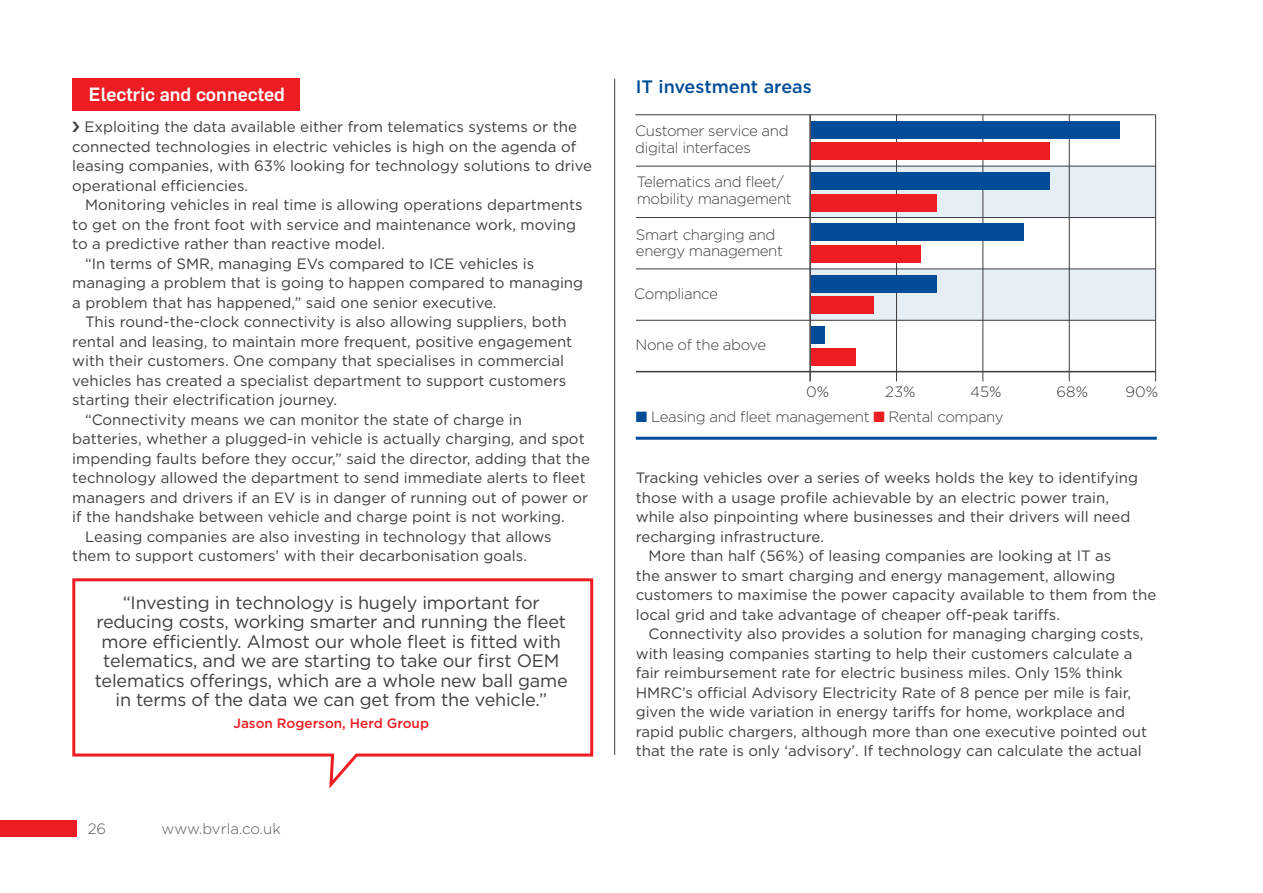
<style>
.page{position:relative;width:1263px;height:893px;background:#fff}
.page>*{position:absolute;margin:0;border:0;box-sizing:border-box;transform-origin:0 0}
.t1{font:500 18.75px "Flama";color:#fff}
.t2{font:18px/19.5px "Gotham";letter-spacing:-.01em;color:#3e3e3f;text-align:center}
.t3{font:500 18px "Gotham";color:#014c98}
.t4{font:15px/19.5px "Gotham";color:#3e3e3f}
.t5{font:300 15px/16.5px "Gotham";letter-spacing:-.025em;color:#3e3e3f}
.t6{font:300 15px "Gotham";color:#57585a}
.t7{font:500 13.5px "Gotham";color:#ee1d23}
.s1{color:#014c98}
.s2{color:#ee1d23}
</style>
<div class="page">
<div style="left:0;top:820px;width:77px;height:17px;background:#ee1d23"></div>
<div style="left:809px;top:166px;width:346px;height:52px;background:#e6eef6"></div>
<div style="left:809px;top:269px;width:346px;height:52px;background:#e6eef6"></div>
<hr style="left:614px;top:79px;width:1px;height:676px;background:#3e3e3f">
<div style="left:72px;top:79px;width:228px;height:32px;background:#ee1d23"></div>
<svg style="left:72px;top:578px;width:522px;height:211px"></svg>
<hr style="left:636px;top:437px;width:521px;height:3px;background:#014c98">
<hr style="left:809px;top:114px;width:2px;height:267px;background:#3e3e3f">
<hr style="left:896px;top:114px;width:1px;height:267px;background:#3e3e3f">
<hr style="left:1155px;top:114px;width:1px;height:267px;background:#3e3e3f">
<hr style="left:982px;top:114px;width:1px;height:267px;background:#3e3e3f">
<hr style="left:1069px;top:114px;width:1px;height:267px;background:#3e3e3f">
<hr style="left:636px;top:269px;width:520px;height:1px;background:#3e3e3f">
<hr style="left:636px;top:320px;width:520px;height:1px;background:#3e3e3f">
<hr style="left:636px;top:217px;width:520px;height:1px;background:#3e3e3f">
<hr style="left:636px;top:166px;width:520px;height:1px;background:#3e3e3f">
<hr style="left:635px;top:114px;width:520px;height:1px;background:#3e3e3f">
<div style="left:811px;top:121px;width:309px;height:17px;background:#014c98"></div>
<div style="left:811px;top:172px;width:239px;height:18px;background:#014c98"></div>
<div style="left:811px;top:224px;width:212px;height:17px;background:#014c98"></div>
<div style="left:811px;top:275px;width:125px;height:17px;background:#014c98"></div>
<div style="left:811px;top:326px;width:13px;height:18px;background:#014c98"></div>
<div style="left:811px;top:142px;width:239px;height:18px;background:#ee1d23"></div>
<div style="left:811px;top:194px;width:125px;height:17px;background:#ee1d23"></div>
<div style="left:811px;top:245px;width:109px;height:18px;background:#ee1d23"></div>
<div style="left:811px;top:297px;width:63px;height:17px;background:#ee1d23"></div>
<div style="left:811px;top:348px;width:44px;height:18px;background:#ee1d23"></div>
<hr style="left:636px;top:371px;width:520px;height:1px;background:#3e3e3f">
<p class="t1" style="left:89px;top:81px;width:197px">Electric and connected</p>
<p class="t4" style="left:72px;top:117px;width:521px;text-indent:12px">Exploiting the data available either from telematics systems or the connected technologies in electric vehicles is high on the agenda of leasing companies, with 63% looking for technology solutions to drive operational efficiencies.</p>
<p class="t4" style="left:72px;top:195px;width:512px;text-indent:13px">Monitoring vehicles in real time is allowing operations departments to get on the front foot with service and maintenance work, moving to a predictive rather than reactive model.</p>
<p class="t4" style="left:72px;top:253px;width:512px;text-indent:13px">“In terms of SMR, managing EVs compared to ICE vehicles is managing a problem that is going to happen compared to managing a problem that has happened,” said one senior executive.</p>
<p class="t4" style="left:72px;top:312px;width:501px;text-indent:13px">This round-the-clock connectivity is also allowing suppliers, both rental and leasing, to maintain more frequent, positive engagement with their customers. One company that specialises in commercial vehicles has created a specialist department to support customers starting their electrification journey.</p>
<p class="t4" style="left:72px;top:409px;width:519px;text-indent:13px">“Connectivity means we can monitor the state of charge in batteries, whether a plugged-in vehicle is actually charging, and spot impending faults before they occur,” said the director, adding that the technology allowed the department to send immediate alerts to fleet managers and drivers if an EV is in danger of running out of power or if the handshake between vehicle and charge point is not working.</p>
<p class="t4" style="left:72px;top:526px;width:481px;text-indent:13px">Leasing companies are also investing in technology that allows them to support customers’ with their decarbonisation goals.</p>
<p class="t2" style="left:95px;top:592px;width:475px">“Investing in technology is hugely important for reducing costs, working smarter and running the fleet more efficiently. Almost our whole fleet is fitted with telematics, and we are starting to take our first OEM telematics offerings, which are a whole new ball game in terms of the data we can get from the vehicle.”</p>
<p class="t7" style="left:233px;top:715px;width:197px">Jason Rogerson, Herd Group</p>
<p class="t6" style="left:88px;top:819px;width:20px">26</p>
<p class="t6" style="left:162px;top:819px;width:121px">www.bvrla.co.uk</p>
<p class="t3" style="left:636px;top:75px;width:178px">IT investment areas</p>
<p class="t5" style="left:635px;top:122px;width:155px">Customer service and digital interfaces</p>
<p class="t5" style="left:637px;top:173px;width:157px">Telematics and fleet/ mobility management</p>
<p class="t5" style="left:636px;top:226px;width:149px">Smart charging and energy management</p>
<p class="t5" style="left:634px;top:285px;width:85px">Compliance</p>
<p class="t5" style="left:635px;top:336px;width:132px">None of the above</p>
<p class="t5" style="left:806px;top:383px;width:25px">0%</p>
<p class="t5" style="left:885px;top:383px;width:32px">23%</p>
<p class="t5" style="left:970px;top:383px;width:33px">45%</p>
<p class="t5" style="left:1056px;top:383px;width:33px">68%</p>
<p class="t5" style="left:1125px;top:383px;width:34px">90%</p>
<p class="t5" style="left:636px;top:408px;width:369px"><span class="s1">■</span> Leasing and fleet management <span class="s2">■</span> Rental company</p>
<p class="t4" style="left:636px;top:468px;width:504px">Tracking vehicles over a series of weeks holds the key to identifying those with a usage profile achievable by an electric power train, while also pinpointing where businesses and their drivers will need recharging infrastructure.</p>
<p class="t4" style="left:636px;top:546px;width:522px;text-indent:13px">More than half (56%) of leasing companies are looking at IT as<br>the answer to smart charging and energy management, allowing customers to maximise the power capacity available to them from the local grid and take advantage of cheaper off-peak tariffs.</p>
<p class="t4" style="left:636px;top:624px;width:513px;text-indent:13px">Connectivity also provides a solution for managing charging costs, with leasing companies starting to help their customers calculate a fair reimbursement rate for electric business miles. Only 15% think HMRC’s official Advisory Electricity Rate of 8 pence per mile is fair, given the wide variation in energy tariffs for home, workplace and rapid public chargers, although more than one executive pointed out that the rate is only ‘advisory’. If technology can calculate the actual</p>
</div>
